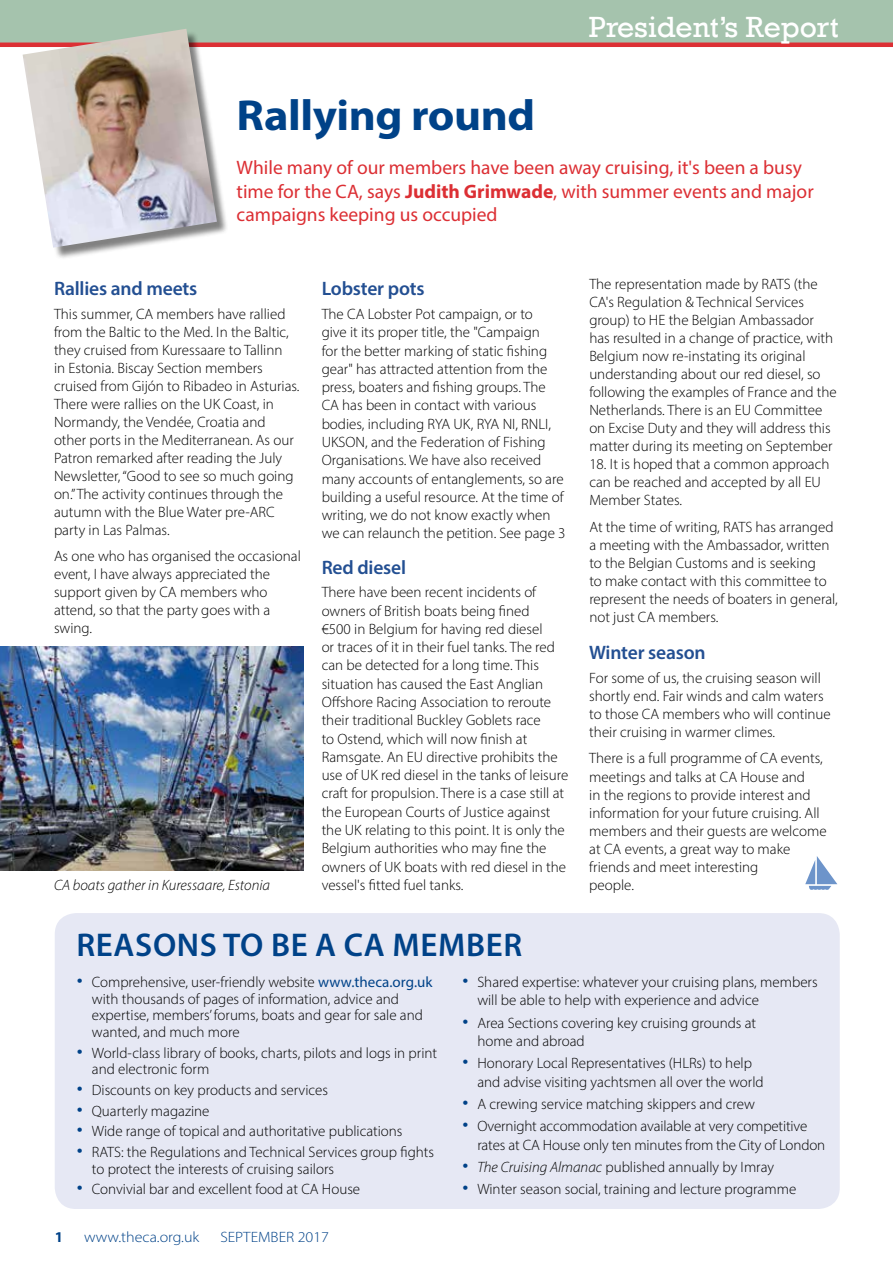
<style>
.page{position:relative;width:893px;height:1263px;background:#fff}
.page>*{position:absolute;margin:0;border:0;box-sizing:border-box;transform-origin:0 0}
.t1{font:700 43.5px "Myriad Pro";letter-spacing:-.01em;color:#004288;scale:1.07 1}
.t2{font:600 33px "Myriad Pro";letter-spacing:.02em;color:#004288}
.t3{font:30px "Rockwell";color:#fff}
.t4{font:19.5px/23.4px "Myriad Pro";color:#dc2f34}
.t5{font:600 19.5px "Myriad Pro";letter-spacing:-.01em;color:#234f92}
.t6{font:300 15px/18px "Myriad Pro";color:#000}
.t7{font:italic 300 15px "Myriad Pro";color:#000}
.t8{font:300 15px "Myriad Pro";color:#004288;scale:1.07 1}
.t9{font:700 15px "Myriad Pro";color:#004288}
.s1{font-weight:700}
.s2{font-size:24px;color:#004288}
.s3{font-weight:400;color:#004288}
.s4{font-style:italic}
</style>
<div class="page">
<div style="left:0;top:0;width:893px;height:43px;background:#a5c3ad"></div>
<hr style="left:0;top:43px;width:893px;height:4px;background:#dc2f34">
<div style="left:25px;top:31px;width:204px;height:229px;background:#000;opacity:.5"></div>
<img style="left:23px;top:29px;width:194px;height:219px">
<img style="left:0;top:646px;width:304px;height:225px">
<div style="left:55px;top:913px;width:785px;height:296px;background:#e6e8f4;border-radius:21px"></div>
<svg style="left:805px;top:856px;width:32px;height:34px"></svg>
<h3 class="t3" style="left:589px;top:9px;width:252px">President’s Report</h3>
<h1 class="t1" style="left:237px;top:87px;width:281px">Rallying round</h1>
<h3 class="t4" style="left:237px;top:156px;width:579px">While many of our members have been away cruising, it's been a busy time for the CA, says <span class="s1">Judith Grimwade</span>, with summer events and major campaigns keeping us occupied</h3>
<h3 class="t5" style="left:54px;top:276px;width:145px">Rallies and meets</h3>
<p class="t6" style="left:54px;top:304px;width:247px">This summer, CA members have rallied from the Baltic to the Med. In the Baltic, they cruised from Kuressaare to Tallinn<br>in Estonia. Biscay Section members cruised from Gijón to Ribadeo in Asturias.<br>There were rallies on the UK Coast, in Normandy, the Vendée, Croatia and other ports in the Mediterranean. As our Patron remarked after reading the July Newsletter, “Good to see so much going on.” The activity continues through the autumn with the Blue Water pre-ARC party in Las Palmas.</p>
<p class="t6" style="left:54px;top:547px;width:248px">As one who has organised the occasional event, I have always appreciated the support given by CA members who attend, so that the party goes with a swing.</p>
<p class="t7" style="left:54px;top:876px;width:218px">CA boats gather in Kuressaare, Estonia</p>
<h3 class="t5" style="left:322px;top:276px;width:104px">Lobster pots</h3>
<p class="t6" style="left:322px;top:305px;width:245px">The CA Lobster Pot campaign, or to<br>give it its proper title, the "Campaign<br>for the better marking of static fishing gear" has attracted attention from the press, boaters and fishing groups. The CA has been in contact with various bodies, including RYA UK, RYA NI, RNLI, UKSON, and the Federation of Fishing Organisations. We have also received many accounts of entanglements, so are building a useful resource. At the time of writing, we do not know exactly when we can relaunch the petition. See page 3</p>
<h3 class="t5" style="left:322px;top:554px;width:86px">Red diesel</h3>
<p class="t6" style="left:322px;top:583px;width:248px">There have been recent incidents of owners of British boats being fined<br>€500 in Belgium for having red diesel<br>or traces of it in their fuel tanks. The red can be detected for a long time. This situation has caused the East Anglian Offshore Racing Association to reroute their traditional Buckley Goblets race<br>to Ostend, which will now finish at Ramsgate. An EU directive prohibits the use of UK red diesel in the tanks of leisure craft for propulsion. There is a case still at the European Courts of Justice against the UK relating to this point. It is only the Belgium authorities who may fine the owners of UK boats with red diesel in the vessel's fitted fuel tanks.</p>
<h2 class="t2" style="left:77px;top:924px;width:447px">REASONS TO BE A CA MEMBER</h2>
<p class="t6" style="left:589px;top:275px;width:249px">The representation made by RATS (the CA's Regulation &amp; Technical Services group) to HE the Belgian Ambassador has resulted in a change of practice, with Belgium now re-instating its original understanding about our red diesel, so following the examples of France and the Netherlands. There is an EU Committee on Excise Duty and they will address this matter during its meeting on September</p>
<p class="t6" style="left:589px;top:455px;width:242px">18. It is hoped that a common approach can be reached and accepted by all EU<br>Member States.</p>
<p class="t6" style="left:589px;top:518px;width:250px">At the time of writing, RATS has arranged a meeting with the Ambassador, written to the Belgian Customs and is seeking<br>to make contact with this committee to represent the needs of boaters in general, not just CA members.</p>
<h3 class="t5" style="left:589px;top:640px;width:118px">Winter season</h3>
<p class="t6" style="left:589px;top:669px;width:243px">For some of us, the cruising season will shortly end. Fair winds and calm waters to those CA members who will continue their cruising in warmer climes.</p>
<p class="t6" style="left:589px;top:749px;width:239px">There is a full programme of CA events, meetings and talks at CA House and<br>in the regions to provide interest and information for your future cruising. All members and their guests are welcome at CA events, a great way to make friends and meet interesting<br>people.</p>
<p class="t6" style="left:92px;top:974px;width:342px;line-height:16.5px;text-indent:-15px"><span class="s2">•</span> Comprehensive, user-friendly website <span class="s3">www.theca.org.uk </span>with thousands of pages of information, advice and expertise, members’ forums, boats and gear for sale and wanted, and much more</p>
<p class="t6" style="left:92px;top:1044px;width:347px;line-height:16.5px;text-indent:-15px"><span class="s2">•</span> World-class library of books, charts, pilots and logs in print and electronic form</p>
<p class="t6" style="left:77px;top:1081px;width:253px"><span class="s2">•</span> Discounts on key products and services</p>
<p class="t6" style="left:77px;top:1101px;width:134px"><span class="s2">•</span> Quarterly magazine</p>
<p class="t6" style="left:77px;top:1122px;width:327px"><span class="s2">•</span> Wide range of topical and authoritative publications</p>
<p class="t6" style="left:92px;top:1144px;width:344px;line-height:16.5px;text-indent:-15px"><span class="s2">•</span> RATS: the Regulations and Technical Services group fights to protect the interests of cruising sailors</p>
<p class="t6" style="left:77px;top:1180px;width:285px"><span class="s2">•</span> Convivial bar and excellent food at CA House</p>
<p class="t9" style="left:55px;top:1227px;width:10px">1</p>
<p class="t8" style="left:84px;top:1227px;width:109px">www.theca.org.uk</p>
<p class="t8" style="left:220px;top:1227px;width:103px">SEPTEMBER 2017</p>
<p class="t6" style="left:477px;top:973px;width:342px;text-indent:-15px"><span class="s2">•</span> Shared expertise: whatever your cruising plans, members will be able to help with experience and advice</p>
<p class="t6" style="left:477px;top:1014px;width:280px;text-indent:-15px"><span class="s2">•</span> Area Sections covering key cruising grounds at home and abroad</p>
<p class="t6" style="left:477px;top:1054px;width:288px;text-indent:-15px"><span class="s2">•</span> Honorary Local Representatives (HLRs) to help and advise visiting yachtsmen all over the world</p>
<p class="t6" style="left:462px;top:1095px;width:294px"><span class="s2">•</span> A crewing service matching skippers and crew</p>
<p class="t6" style="left:477px;top:1117px;width:349px;text-indent:-15px"><span class="s2">•</span> Overnight accommodation available at very competitive rates at CA House only ten minutes from the City of London</p>
<p class="t6" style="left:462px;top:1158px;width:313px"><span class="s2">•</span> <span class="s4">The Cruising Almanac</span> published annually by Imray</p>
<p class="t6" style="left:462px;top:1180px;width:335px"><span class="s2">•</span> Winter season social, training and lecture programme</p>
</div>
